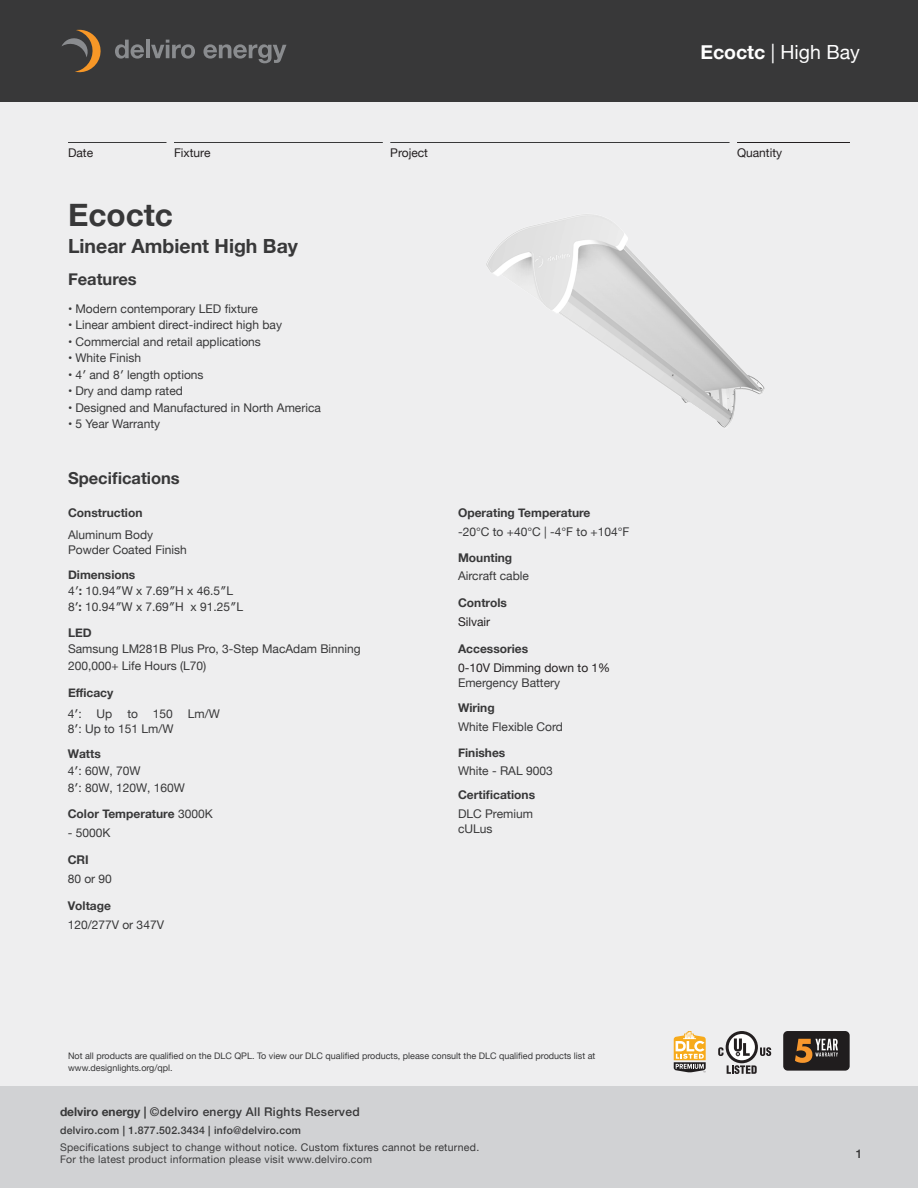
<style>
.page{position:relative;width:918px;height:1188px;background:#fff}
.page>*{position:absolute;margin:0;border:0;box-sizing:border-box;transform-origin:0 0}
.t1{font:700 31.5px "Helvetica Neue";color:#383839}
.t2{font:700 19.5px "Helvetica Neue";color:#383839}
.t3{font:19.5px "Helvetica Neue";color:#fff}
.t4{font:700 16.5px "Helvetica Neue";color:#383839}
.t5{font:12px/16.6px "Helvetica Neue";color:#383839}
.t6{font:700 12px/21.9px "Helvetica Neue";color:#383839}
.t7{font:12px "Helvetica Neue";color:#231f20}
.t8{font:500 12px "Helvetica Neue";letter-spacing:.025em;color:#383839}
.t9{font:500 10.5px/16.2px "Helvetica Neue";letter-spacing:.025em;color:#383839}
.t10{font:10.5px "Helvetica Neue";letter-spacing:.025em;color:#3e3e3f}
.t11{font:9px/12px "Helvetica Neue";color:#383839}
.s1{font-weight:700}
.s2{font-weight:400}
.s3{font-weight:500}
.s4{font-weight:400;color:#3e3e3f}
</style>
<div class="page">
<div style="left:0;top:56px;width:918px;height:1076px;background:#eeeeef"></div>
<img style="left:486px;top:214px;width:279px;height:214px">
<hr style="left:68px;top:142px;width:99px;height:1px;background:#383839">
<hr style="left:174px;top:142px;width:209px;height:1px;background:#383839">
<hr style="left:390px;top:142px;width:340px;height:1px;background:#383839">
<hr style="left:737px;top:142px;width:113px;height:1px;background:#231f20">
<svg style="left:727px;top:1065px;width:30px;height:9px"></svg>
<svg style="left:760px;top:1047px;width:11px;height:9px"></svg>
<svg style="left:726px;top:1031px;width:32px;height:32px"></svg>
<svg style="left:729px;top:1034px;width:26px;height:26px"></svg>
<svg style="left:734px;top:1039px;width:16px;height:17px"></svg>
<svg style="left:718px;top:1047px;width:6px;height:9px"></svg>
<svg style="left:674px;top:1031px;width:32px;height:41px"></svg>
<div style="left:783px;top:1031px;width:67px;height:40px;background:#201d1e;border-radius:4px"></div>
<svg style="left:795px;top:1039px;width:43px;height:24px"></svg>
<div style="left:0;top:0;width:918px;height:102px;background:#383839"></div>
<svg style="left:62px;top:29px;width:39px;height:44px"></svg>
<svg style="left:115px;top:40px;width:29px;height:19px"></svg>
<hr style="left:146px;top:40px;width:4px;height:18px;background:#8a8c8f">
<svg style="left:151px;top:40px;width:44px;height:19px"></svg>
<svg style="left:203px;top:44px;width:83px;height:19px"></svg>
<div style="left:0;top:1086px;width:918px;height:102px;background:#d1d2d4"></div>
<h2 class="t3" style="left:700px;top:38px;width:161px"><span class="s1">Ecoctc</span> | High Bay</h2>
<p class="t7" style="left:68px;top:144px;width:27px">Date</p>
<p class="t7" style="left:174px;top:144px;width:38px">Fixture</p>
<p class="t7" style="left:390px;top:144px;width:39px">Project</p>
<p class="t7" style="left:737px;top:144px;width:47px">Quantity</p>
<p class="t1" style="left:68px;top:190px;width:106px">Ecoctc</p>
<p class="t2" style="left:68px;top:230px;width:231px">Linear Ambient High Bay</p>
<p class="t4" style="left:68px;top:266px;width:70px">Features</p>
<p class="t5" style="left:68px;top:301px;width:191px">• Modern contemporary LED fixture</p>
<p class="t5" style="left:68px;top:318px;width:216px">• Linear ambient direct-indirect high bay</p>
<p class="t5" style="left:68px;top:334px;width:194px">• Commercial and retail applications</p>
<p class="t5" style="left:68px;top:351px;width:75px">• White Finish</p>
<p class="t5" style="left:68px;top:367px;width:137px">• 4′ and 8′ length options</p>
<p class="t5" style="left:68px;top:384px;width:116px">• Dry and damp rated</p>
<p class="t5" style="left:68px;top:400px;width:254px">• Designed and Manufactured in North America</p>
<p class="t5" style="left:68px;top:417px;width:94px">• 5 Year Warranty</p>
<p class="t4" style="left:68px;top:465px;width:113px">Specifications</p>
<p class="t6" style="left:68px;top:502px;width:87px">Construction<br><span class="s2">Aluminum Body</span></p>
<p class="t5" style="left:68px;top:537px;width:120px;line-height:25.7px">Powder Coated Finish<br><span class="s1">Dimensions</span></p>
<p class="t5" style="left:68px;top:583px;width:177px;line-height:15.8px">4′<span class="s1">:</span> 10.94″W x 7.69″H x 46.5″L<br>8<span class="s3">′</span><span class="s1">:</span> 10.94″W x 7.69″H x 91.25″L</p>
<p class="t5" style="left:68px;top:625px;width:294px"><span class="s1">LED<br></span>Samsung LM281B Plus Pro, 3-Step MacAdam Binning<br>200,000+ Life Hours (L70)</p>
<p class="t6" style="left:68px;top:682px;width:47px">Efficacy</p>
<p class="t5" style="left:68px;top:707px;width:154px;line-height:14.4px">4<span class="s3">′</span>: Up to 150 Lm/W<br>8<span class="s3">′</span>: Up to 151 Lm/W</p>
<p class="t5" style="left:68px;top:746px;width:119px"><span class="s1">Watts<br></span>4<span class="s3">′</span>: 60W, 70W<br>8<span class="s3">′</span>: 80W, 120W, 160W</p>
<p class="t6" style="left:68px;top:804px;width:147px">Color Temperature <span class="s2">3000K</span></p>
<p class="t5" style="left:68px;top:825px;width:44px">- 5000K</p>
<p class="t5" style="left:68px;top:851px;width:46px;line-height:18.9px"><span class="s1">CRI<br></span>80 or 90</p>
<p class="t5" style="left:68px;top:897px;width:98px;line-height:18.9px"><span class="s1">Voltage<br></span>120/277V or 347V</p>
<p class="t6" style="left:458px;top:502px;width:134px">Operating Temperature</p>
<p class="t5" style="left:458px;top:524px;width:173px">-20°C to +40°C | -4°F to +104°F</p>
<p class="t6" style="left:458px;top:547px;width:56px">Mounting</p>
<p class="t5" style="left:458px;top:569px;width:72px">Aircraft cable</p>
<p class="t6" style="left:458px;top:593px;width:50px">Controls</p>
<p class="t7" style="left:458px;top:613px;width:34px">Silvair</p>
<p class="t6" style="left:458px;top:638px;width:72px">Accessories</p>
<p class="t7" style="left:458px;top:659px;width:154px">0-10V Dimming down to 1%</p>
<p class="t5" style="left:458px;top:675px;width:104px">Emergency Battery</p>
<p class="t6" style="left:458px;top:697px;width:38px">Wiring</p>
<p class="t5" style="left:458px;top:719px;width:106px">White Flexible Cord</p>
<p class="t6" style="left:458px;top:742px;width:49px">Finishes</p>
<p class="t5" style="left:458px;top:764px;width:96px">White - RAL 9003</p>
<p class="t6" style="left:458px;top:785px;width:79px">Certifications</p>
<p class="t5" style="left:458px;top:806px;width:76px">DLC Premium</p>
<p class="t5" style="left:458px;top:821px;width:36px">cULus</p>
<p class="t11" style="left:68px;top:1050px;width:529px">Not all products are qualified on the DLC QPL. To view our DLC qualified products, please consult the DLC qualified products list at www.designlights.org/qpl.</p>
<p class="t8" style="left:60px;top:1103px;width:301px"><span class="s1">delviro energy |</span> ©delviro energy All Rights Reserved</p>
<p class="t9" style="left:60px;top:1122px;width:421px">delviro.com | 1.877.502.3434 | info@delviro.com<br><span class="s4">Specifications subject to change without notice.</span> <span class="s2">Custom fixtures cannot be returned.</span></p>
<p class="t10" style="left:60px;top:1152px;width:314px">For the latest product information please visit www.delviro.com</p>
<p class="t8" style="left:856px;top:1144px;width:8px">1</p>
</div>
